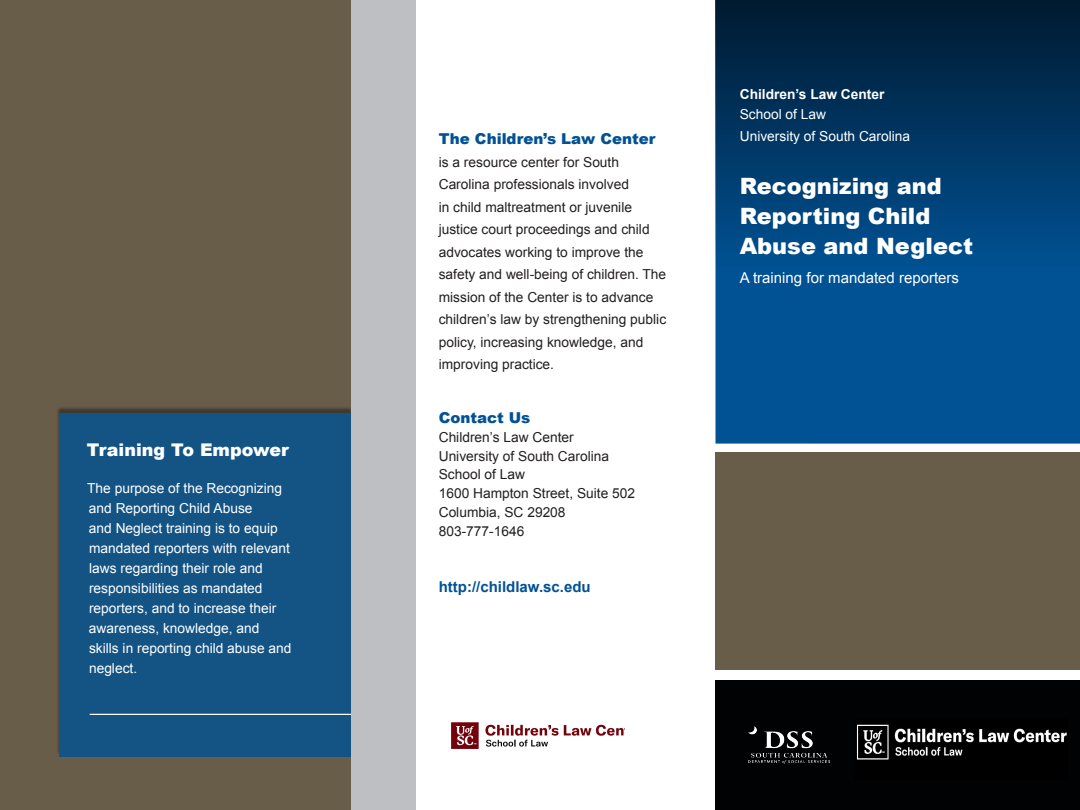
<style>
.page{position:relative;width:1080px;height:810px;background:#fff}
.page>*{position:absolute;margin:0;border:0;box-sizing:border-box;transform-origin:0 0}
.Cover_Headline{font:900 22.5px "Arial";color:#fff}
.Subhead_1{font:900 17.5px "Arial";color:#fff}
.Body_Copy_1_First_Pa{font:900 15px "Arial";color:#005294}
.Cover_Headline-2{font:15px "Arial";color:#fff}
.Body_Copy_1_First_Pa-2{font:700 15px "Arial";color:#005294}
.Body_Copy_1_First_Pa-3{font:13.75px/22.5px "Arial";color:#231f20}
.Subhead_1-2{font:13.75px/20px "Arial";color:#fff}
.Area_Information{font:13.75px "Arial";color:#fff}
.Area_Information-2{font:700 13.75px "Arial";color:#fff}
</style>
<div class="page">
<div style="left:0;top:0;width:351px;height:810px;background:#685d49"></div>
<div style="left:56px;top:406px;width:297px;height:350px;background:#231f20;opacity:.75"></div>
<div style="left:59px;top:414px;width:292px;height:343px;background:#145485"></div>
<img style="left:451px;top:722px;width:173px;height:27px">
<hr style="left:90px;top:714px;width:262px;height:1px;background:#fff">
<div style="left:351px;top:0;width:64px;height:810px;background:#bebfc2"></div>
<div style="left:716px;top:681px;width:364px;height:129px;background:#010203"></div>
<svg style="left:716px;top:0;width:364px;height:444px;background:#004075"></svg>
<div style="left:716px;top:452px;width:364px;height:218px;background:#685d49"></div>
<img style="left:857px;top:724px;width:210px;height:36px">
<img style="left:749px;top:727px;width:81px;height:36px">
<p class="Subhead_1" style="left:87px;top:437px;width:204px">Training To Empower</p>
<p class="Subhead_1-2" style="left:87px;top:478px;width:206px">The purpose of the Recognizing and Reporting Child Abuse<br>and Neglect training is to equip mandated reporters with relevant laws regarding their role and responsibilities as mandated reporters, and to increase their awareness, knowledge, and<br>skills in reporting child abuse and neglect.</p>
<p class="Body_Copy_1_First_Pa" style="left:439px;top:128px;width:218px">The Children’s Law Center</p>
<p class="Body_Copy_1_First_Pa-3" style="left:439px;top:151px;width:229px">is a resource center for South Carolina professionals involved<br>in child maltreatment or juvenile justice court proceedings and child advocates working to improve the safety and well-being of children. The mission of the Center is to advance children’s law by strengthening public policy, increasing knowledge, and improving practice.</p>
<p class="Body_Copy_1_First_Pa" style="left:439px;top:407px;width:93px">Contact Us</p>
<p class="Body_Copy_1_First_Pa-3" style="left:439px;top:426px;width:137px">Children’s Law Center</p>
<p class="Body_Copy_1_First_Pa-3" style="left:439px;top:445px;width:172px">University of South Carolina</p>
<p class="Body_Copy_1_First_Pa-3" style="left:439px;top:463px;width:88px">School of Law</p>
<p class="Body_Copy_1_First_Pa-3" style="left:439px;top:482px;width:198px">1600 Hampton Street, Suite 502</p>
<p class="Body_Copy_1_First_Pa-3" style="left:439px;top:501px;width:128px">Columbia, SC 29208</p>
<p class="Body_Copy_1_First_Pa-3" style="left:439px;top:520px;width:87px">803-777-1646</p>
<p class="Body_Copy_1_First_Pa-2" style="left:439px;top:577px;width:153px">http://childlaw.sc.edu</p>
<p class="Area_Information-2" style="left:740px;top:85px;width:146px">Children’s Law Center</p>
<p class="Area_Information" style="left:740px;top:105px;width:88px">School of Law</p>
<p class="Area_Information" style="left:740px;top:127px;width:172px">University of South Carolina</p>
<p class="Cover_Headline" style="left:740px;top:169px;width:204px">Recognizing and</p>
<p class="Cover_Headline" style="left:740px;top:199px;width:192px">Reporting Child</p>
<p class="Cover_Headline" style="left:740px;top:229px;width:235px">Abuse and Neglect</p>
<p class="Cover_Headline-2" style="left:740px;top:268px;width:221px">A training for mandated reporters</p>
</div>
